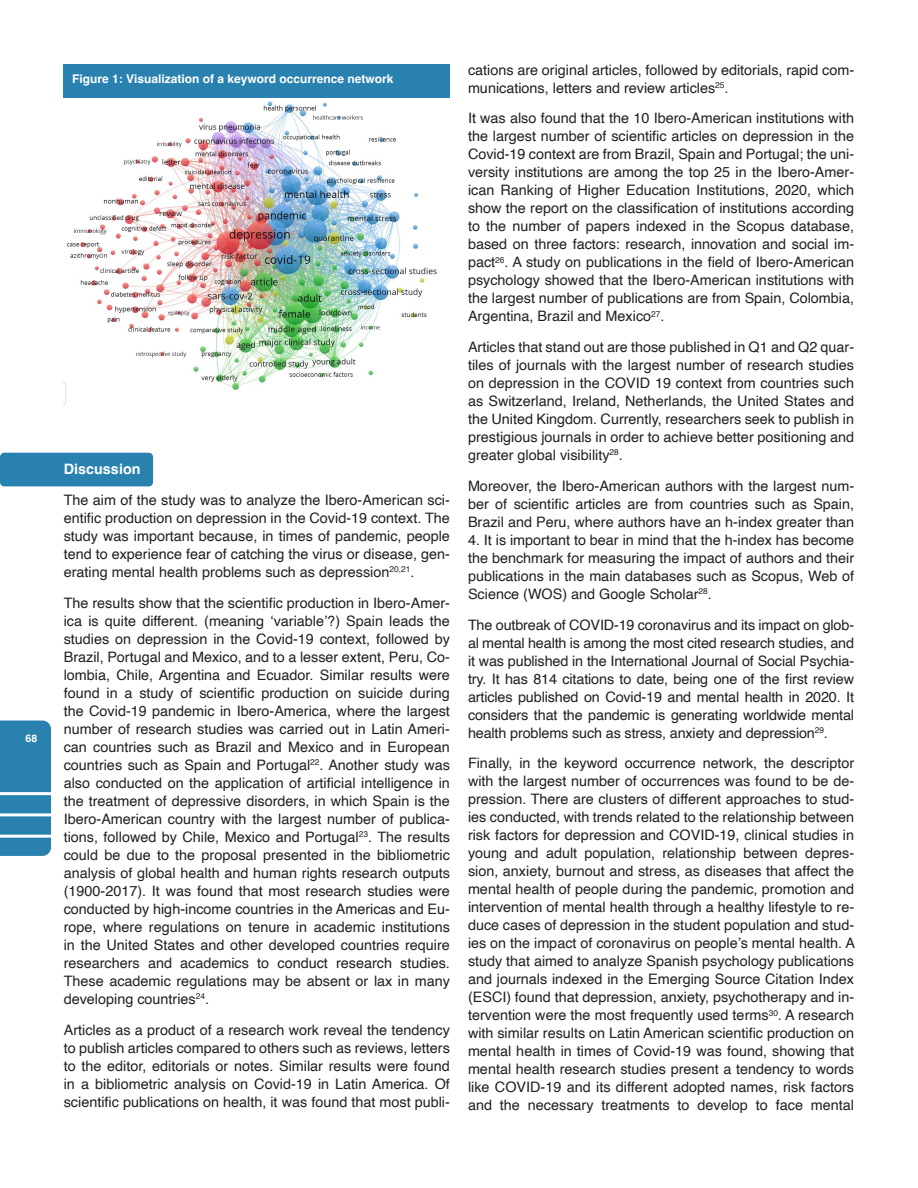
<style>
.page{position:relative;width:918px;height:1188px;background:#fff}
.page>*{position:absolute;margin:0;border:0;box-sizing:border-box;transform-origin:0 0}
.t1{font:14.4px/18px "Helvetica";color:#231f20;text-align:justify}
.t2{font:700 14.4px "Helvetica";color:#fff}
.t3{font:700 12px "Helvetica";color:#fff}
.t4{font:700 10.5px "Helvetica";color:#fff}
</style>
<div class="page">
<div style="left:0;top:721px;width:51px;height:135px;background:#2881ae"></div>
<hr style="left:0;top:835px;width:51px;height:3px;background:#fff">
<hr style="left:0;top:813px;width:51px;height:3px;background:#fff">
<hr style="left:0;top:792px;width:51px;height:3px;background:#fff">
<div style="left:0;top:453px;width:153px;height:33px;background:#2881ae;border-radius:4px"></div>
<img style="left:64px;top:97px;width:386px;height:309px">
<div style="left:64px;top:64px;width:386px;height:33px;background:#2881ae"></div>
<p class="t4" style="left:26px;top:732px;width:13px">68</p>
<p class="t3" style="left:72px;top:72px;width:323px">Figure 1: Visualization of a keyword occurrence network</p>
<p class="t2" style="left:64px;top:461px;width:78px">Discussion</p>
<p class="t1" style="left:64px;top:492px;width:388px">The aim of the study was to analyze the Ibero-American sci&shy;entific production on depression in the Covid-19 context. The study was important because, in times of pandemic, people tend to experience fear of catching the virus or disease, gen&shy;erating mental health problems such as depression<sup>20,21</sup>.</p>
<p class="t1" style="left:64px;top:594px;width:388px">The results show that the scientific production in Ibero-Amer&shy;ica is quite different. (meaning ‘variable’?) Spain leads the studies on depression in the Covid-19 context, followed by Brazil, Portugal and Mexico, and to a lesser extent, Peru, Co&shy;lombia, Chile, Argentina and Ecuador. Similar results were found in a study of scientific production on suicide during the Covid-19 pandemic in Ibero-America, where the largest number of research studies was carried out in Latin Ameri&shy;can countries such as Brazil and Mexico and in European countries such as Spain and Portugal<sup>22</sup>. Another study was also conducted on the application of artificial intelligence in the treatment of depressive disorders, in which Spain is the Ibero-American country with the largest number of publica&shy;tions, followed by Chile, Mexico and Portugal<sup>23</sup>. The results could be due to the proposal presented in the bibliometric analysis of global health and human rights research outputs (1900-2017). It was found that most research studies were conducted by high-income countries in the Americas and Eu&shy;rope, where regulations on tenure in academic institutions in the United States and other developed countries require researchers and academics to conduct research studies.<br>These academic regulations may be absent or lax in many developing countries<sup>24</sup>.</p>
<p class="t1" style="left:64px;top:1021px;width:388px">Articles as a product of a research work reveal the tendency to publish articles compared to others such as reviews, letters to the editor, editorials or notes. Similar results were found in a bibliometric analysis on Covid-19 in Latin America. Of scientific publications on health, it was found that most publi-</p>
<p class="t1" style="left:468px;top:61px;width:388px">cations are original articles, followed by editorials, rapid com&shy;munications, letters and review articles<sup>25</sup>.</p>
<p class="t1" style="left:468px;top:110px;width:388px">It was also found that the 10 Ibero-American institutions with the largest number of scientific articles on depression in the Covid-19 context are from Brazil, Spain and Portugal; the uni&shy;versity institutions are among the top 25 in the Ibero-Amer&shy;ican Ranking of Higher Education Institutions, 2020, which show the report on the classification of institutions according to the number of papers indexed in the Scopus database, based on three factors: research, innovation and social im&shy;pact<sup>26</sup>. A study on publications in the field of Ibero-American psychology showed that the Ibero-American institutions with the largest number of publications are from Spain, Colombia, Argentina, Brazil and Mexico<sup>27</sup>.</p>
<p class="t1" style="left:468px;top:338px;width:388px">Articles that stand out are those published in Q1 and Q2 quar&shy;tiles of journals with the largest number of research studies on depression in the COVID 19 context from countries such as Switzerland, Ireland, Netherlands, the United States and the United Kingdom. Currently, researchers seek to publish in prestigious journals in order to achieve better positioning and greater global visibility<sup>28</sup>.</p>
<p class="t1" style="left:468px;top:477px;width:388px">Moreover, the Ibero-American authors with the largest num&shy;ber of scientific articles are from countries such as Spain, Brazil and Peru, where authors have an h-index greater than</p>
<p class="t1" style="left:468px;top:531px;width:388px">4. It is important to bear in mind that the h-index has become the benchmark for measuring the impact of authors and their publications in the main databases such as Scopus, Web of Science (WOS) and Google Scholar<sup>28</sup>.</p>
<p class="t1" style="left:468px;top:616px;width:388px">The outbreak of COVID-19 coronavirus and its impact on glob&shy;al mental health is among the most cited research studies, and it was published in the International Journal of Social Psychia&shy;try. It has 814 citations to date, being one of the first review articles published on Covid-19 and mental health in 2020. It considers that the pandemic is generating worldwide mental health problems such as stress, anxiety and depression<sup>29</sup>.</p>
<p class="t1" style="left:468px;top:755px;width:388px">Finally, in the keyword occurrence network, the descriptor with the largest number of occurrences was found to be de&shy;pression. There are clusters of different approaches to stud&shy;ies conducted, with trends related to the relationship between risk factors for depression and COVID-19, clinical studies in young and adult population, relationship between depres&shy;sion, anxiety, burnout and stress, as diseases that affect the mental health of people during the pandemic, promotion and intervention of mental health through a healthy lifestyle to re&shy;duce cases of depression in the student population and stud&shy;ies on the impact of coronavirus on people’s mental health. A study that aimed to analyze Spanish psychology publications and journals indexed in the Emerging Source Citation Index (ESCI) found that depression, anxiety, psychotherapy and in&shy;tervention were the most frequently used terms<sup>30</sup>. A research with similar results on Latin American scientific production on mental health in times of Covid-19 was found, showing that mental health research studies present a tendency to words like COVID-19 and its different adopted names, risk factors and the necessary treatments to develop to face mental</p>
</div>
